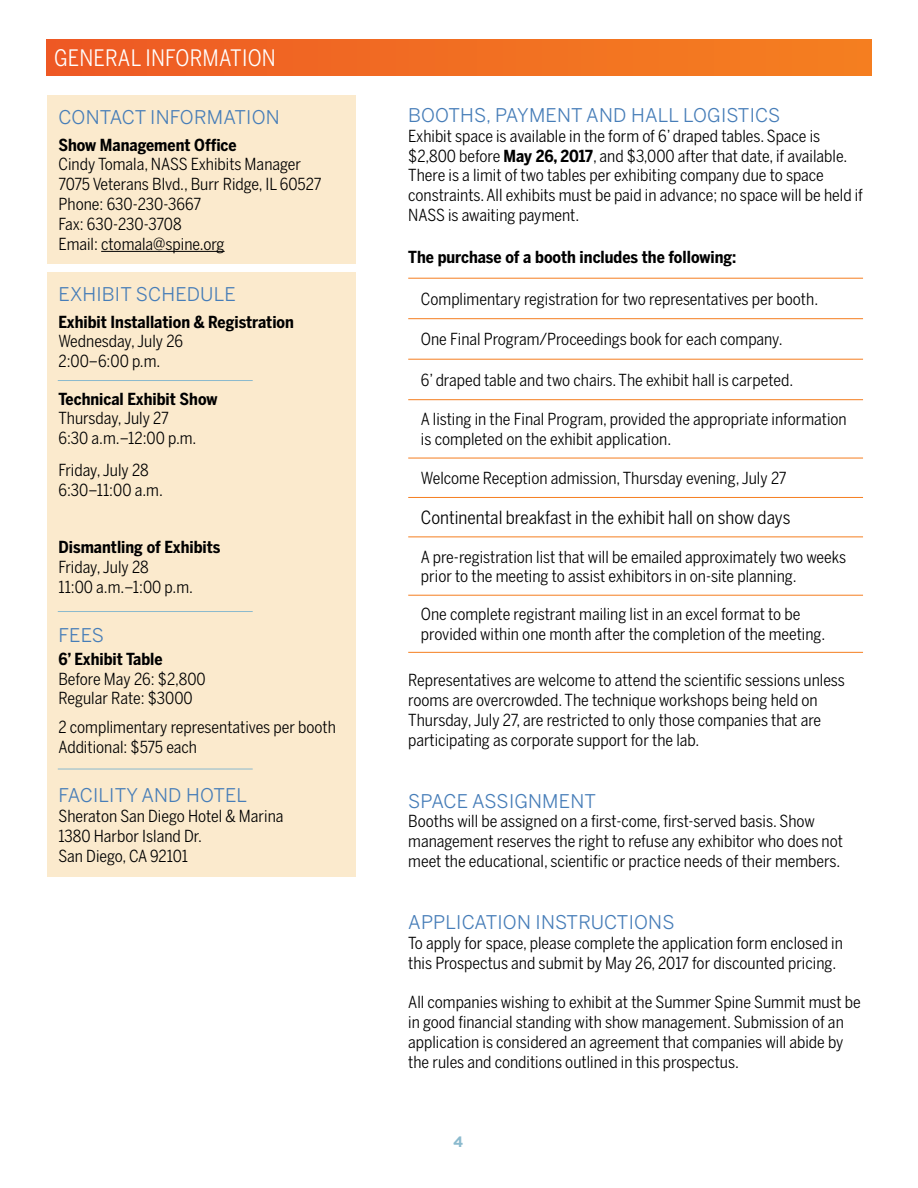
<style>
.page{position:relative;width:918px;height:1188px;background:#fff}
.page>*{position:absolute;margin:0;border:0;box-sizing:border-box;transform-origin:0 0}
.t1{font:22.5px "Benton Sans Cond";letter-spacing:.01em;color:#fff}
.t2{font:18.75px "Benton Sans";letter-spacing:.01em;color:#467db8}
.t3{font:18px "Benton Sans Cond";color:#000}
.t4{font:16.5px/19.8px "Benton Sans Cond";color:#000}
.t5{font:700 16.5px "Benton Sans Cond";color:#000}
.t6{font:700 15px "Gotham";color:#8bbace}
.s1{font-weight:700}
</style>
<div class="page">
<div style="left:48px;top:272px;width:308px;height:605px;background:#fbeacd"></div>
<div style="left:48px;top:95px;width:308px;height:169px;background:#fbeacd"></div>
<hr style="left:101px;top:251px;width:124px;height:1px;background:#000">
<hr style="left:408px;top:278px;width:455px;height:1px;background:#f57e20">
<hr style="left:408px;top:652px;width:455px;height:1px;background:#f57e20">
<hr style="left:408px;top:318px;width:455px;height:1px;background:#f57e20">
<hr style="left:408px;top:359px;width:455px;height:1px;background:#f57e20">
<hr style="left:408px;top:399px;width:455px;height:1px;background:#f57e20">
<hr style="left:408px;top:458px;width:455px;height:1px;background:#f57e20">
<hr style="left:408px;top:497px;width:455px;height:1px;background:#f57e20">
<hr style="left:408px;top:537px;width:455px;height:1px;background:#f57e20">
<hr style="left:408px;top:595px;width:455px;height:1px;background:#f57e20">
<hr style="left:58px;top:380px;width:195px;height:1px;background:#8bbace">
<hr style="left:58px;top:611px;width:195px;height:1px;background:#8bbace">
<hr style="left:58px;top:769px;width:195px;height:1px;background:#8bbace">
<div style="left:46px;top:39px;width:826px;height:37px;background:linear-gradient(to right,#ee5925,#f58020)"></div>
<h1 class="t1" style="left:54px;top:44px;width:223px">GENERAL INFORMATION</h1>
<p class="t2" style="left:58px;top:106px;width:223px">CONTACT INFORMATION</p>
<p class="t5" style="left:58px;top:135px;width:180px">Show Management Office</p>
<p class="t4" style="left:58px;top:154px;width:265px">Cindy Tomala, NASS Exhibits Manager<br>7075 Veterans Blvd., Burr Ridge, IL 60527<br>Phone: 630-230-3667<br>Fax: 630-230-3708<br>Email: ctomala@spine.org</p>
<p class="t2" style="left:58px;top:283px;width:179px">EXHIBIT SCHEDULE</p>
<p class="t5" style="left:58px;top:312px;width:237px">Exhibit Installation &amp; Registration</p>
<p class="t4" style="left:58px;top:331px;width:126px">Wednesday, July 26<br>2:00–6:00 p.m.</p>
<p class="t5" style="left:58px;top:389px;width:160px">Technical Exhibit Show</p>
<p class="t4" style="left:58px;top:408px;width:140px">Thursday, July 27<br>6:30 a.m.–12:00 p.m.</p>
<p class="t4" style="left:58px;top:460px;width:106px">Friday, July 28<br>6:30–11:00 a.m.</p>
<p class="t5" style="left:58px;top:537px;width:163px">Dismantling of Exhibits</p>
<p class="t4" style="left:58px;top:557px;width:136px">Friday, July 28<br>11:00 a.m.–1:00 p.m.</p>
<p class="t2" style="left:58px;top:624px;width:47px">FEES</p>
<p class="t5" style="left:58px;top:649px;width:106px">6’ Exhibit Table</p>
<p class="t4" style="left:58px;top:669px;width:149px">Before May 26: $2,800<br>Regular Rate: $3000</p>
<p class="t4" style="left:58px;top:717px;width:279px">2 complimentary representatives per booth<br>Additional: $575 each</p>
<p class="t2" style="left:58px;top:785px;width:190px">FACILITY AND HOTEL</p>
<p class="t4" style="left:58px;top:806px;width:227px">Sheraton San Diego Hotel &amp; Marina<br>1380 Harbor Island Dr.<br>San Diego, CA 92101</p>
<p class="t2" style="left:408px;top:104px;width:374px">BOOTHS, PAYMENT AND HALL LOGISTICS</p>
<p class="t4" style="left:408px;top:126px;width:456px">Exhibit space is available in the form of 6’ draped tables. Space is $2,800 before <span class="s1">May 26, 2017</span>, and $3,000 after that date, if available.<br>There is a limit of two tables per exhibiting company due to space constraints. All exhibits must be paid in advance; no space will be held if NASS is awaiting payment.</p>
<p class="t5" style="left:408px;top:247px;width:330px">The purchase of a booth includes the following:</p>
<p class="t4" style="left:421px;top:289px;width:399px">Complimentary registration for two representatives per booth.</p>
<p class="t4" style="left:421px;top:329px;width:363px">One Final Program/Proceedings book for each company.</p>
<p class="t4" style="left:421px;top:370px;width:374px">6’ draped table and two chairs. The exhibit hall is carpeted.</p>
<p class="t4" style="left:421px;top:409px;width:427px">A listing in the Final Program, provided the appropriate information is completed on the exhibit application.</p>
<p class="t4" style="left:421px;top:468px;width:367px">Welcome Reception admission, Thursday evening, July 27</p>
<p class="t3" style="left:421px;top:507px;width:371px">Continental breakfast in the exhibit hall on show days</p>
<p class="t4" style="left:421px;top:547px;width:427px">A pre-registration list that will be emailed approximately two weeks prior to the meeting to assist exhibitors in on-site planning.</p>
<p class="t4" style="left:421px;top:604px;width:406px">One complete registrant mailing list in an excel format to be provided within one month after the completion of the meeting.</p>
<p class="t4" style="left:408px;top:670px;width:438px">Representatives are welcome to attend the scientific sessions unless rooms are overcrowded. The technique workshops being held on Thursday, July 27, are restricted to only those companies that are participating as corporate support for the lab.</p>
<p class="t2" style="left:408px;top:790px;width:189px">SPACE ASSIGNMENT</p>
<p class="t4" style="left:408px;top:811px;width:436px">Booths will be assigned on a first-come, first-served basis. Show management reserves the right to refuse any exhibitor who does not meet the educational, scientific or practice needs of their members.</p>
<p class="t2" style="left:408px;top:911px;width:268px">APPLICATION INSTRUCTIONS</p>
<p class="t4" style="left:408px;top:933px;width:436px">To apply for space, please complete the application form enclosed in this Prospectus and submit by May 26, 2017 for discounted pricing.</p>
<p class="t4" style="left:408px;top:992px;width:454px">All companies wishing to exhibit at the Summer Spine Summit must be in good financial standing with show management. Submission of an application is considered an agreement that companies will abide by the rules and conditions outlined in this prospectus.</p>
<p class="t6" style="left:453px;top:1133px;width:12px">4</p>
</div>
